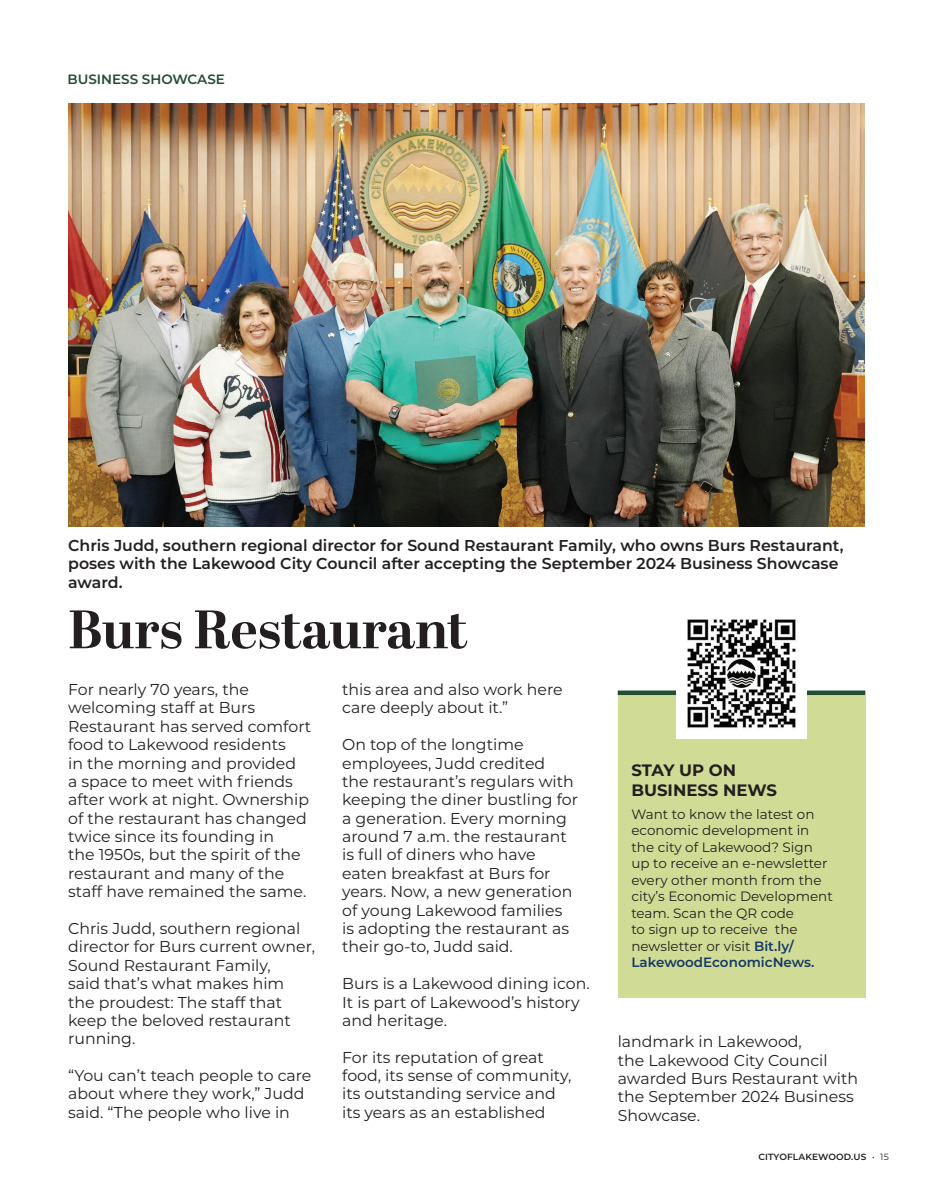
<style>
.page{position:relative;width:932px;height:1202px;background:#fff}
.page>*{position:absolute;margin:0;border:0;box-sizing:border-box;transform-origin:0 0}
.Headline{font:700 54px "Abril Display";letter-spacing:-.005em;color:#231f20}
.Box_HED{font:700 16.5px/19.8px "Montserrat";color:#231f20}
.t1{font:15.75px/18.3px "Montserrat";color:#231f20}
.Cutline{font:600 15.75px/18.3px "Montserrat";color:#231f20}
.Box_text{font:13.5px/16.5px "Montserrat";color:#231f20}
.t2{font:600 13.5px "Montserrat";color:#244d31}
.t3{font:600 9px "Montserrat";letter-spacing:.015em;color:#231f20}
.s1{font-weight:600;color:#163967}
.s2{font-weight:400}
</style>
<div class="page">
<div style="left:617px;top:695px;width:248px;height:303px;background:#d0dc95"></div>
<div style="left:617px;top:690px;width:248px;height:5px;background:#244d31"></div>
<img style="left:676px;top:619px;width:130px;height:120px">
<img style="left:68px;top:104px;width:796px;height:422px">
<p class="t2" style="left:68px;top:70px;width:159px">BUSINESS SHOWCASE</p>
<p class="Cutline" style="left:68px;top:535px;width:776px">Chris Judd, southern regional director for Sound Restaurant Family, who owns Burs Restaurant, poses with the Lakewood City Council after accepting the September 2024 Business Showcase award.</p>
<p class="Headline" style="left:68px;top:592px;width:401px">Burs Restaurant</p>
<p class="t1" style="left:68px;top:679px;width:245px">For nearly 70 years, the welcoming staff at Burs<br>Restaurant has served comfort food to Lakewood residents<br>in the morning and provided<br>a space to meet with friends after work at night. Ownership of the restaurant has changed twice since its founding in<br>the 1950s, but the spirit of the restaurant and many of the staff have remained the same.</p>
<p class="t1" style="left:68px;top:918px;width:248px">Chris Judd, southern regional director for Burs current owner,<br>Sound Restaurant Family,<br>said that’s what makes him<br>the proudest: The staff that keep the beloved restaurant running.</p>
<p class="t1" style="left:68px;top:1065px;width:245px">“You can’t teach people to care about where they work,” Judd said. “The people who live in</p>
<p class="t1" style="left:342px;top:679px;width:222px">this area and also work here care deeply about it.”</p>
<p class="t1" style="left:342px;top:735px;width:237px">On top of the longtime employees, Judd credited<br>the restaurant’s regulars with keeping the diner bustling for a generation. Every morning around 7 a.m. the restaurant is full of diners who have eaten breakfast at Burs for years. Now, a new generation of young Lakewood families is adopting the restaurant as their go-to, Judd said.</p>
<p class="t1" style="left:342px;top:973px;width:249px">Burs is a Lakewood dining icon.<br>It is part of Lakewood’s history and heritage.</p>
<p class="t1" style="left:342px;top:1047px;width:231px">For its reputation of great food, its sense of community, its outstanding service and its years as an established</p>
<p class="Box_HED" style="left:631px;top:759px;width:147px">STAY UP ON<br>BUSINESS NEWS</p>
<p class="Box_text" style="left:631px;top:805px;width:203px">Want to know the latest on economic development in the city of Lakewood? Sign up to receive an e-newsletter every other month from the city’s Economic Development team. Scan the QR code<br>to sign up to receive the newsletter or visit <span class="s1">Bit.ly/<br>LakewoodEconomicNews.</span></p>
<p class="t1" style="left:617px;top:1031px;width:242px">landmark in Lakewood,<br>the Lakewood City Council awarded Burs Restaurant with the September 2024 Business<br>Showcase.</p>
<p class="t3" style="left:758px;top:1150px;width:132px">CITYOFLAKEWOOD.US <span class="s2">• 15</span></p>
</div>
